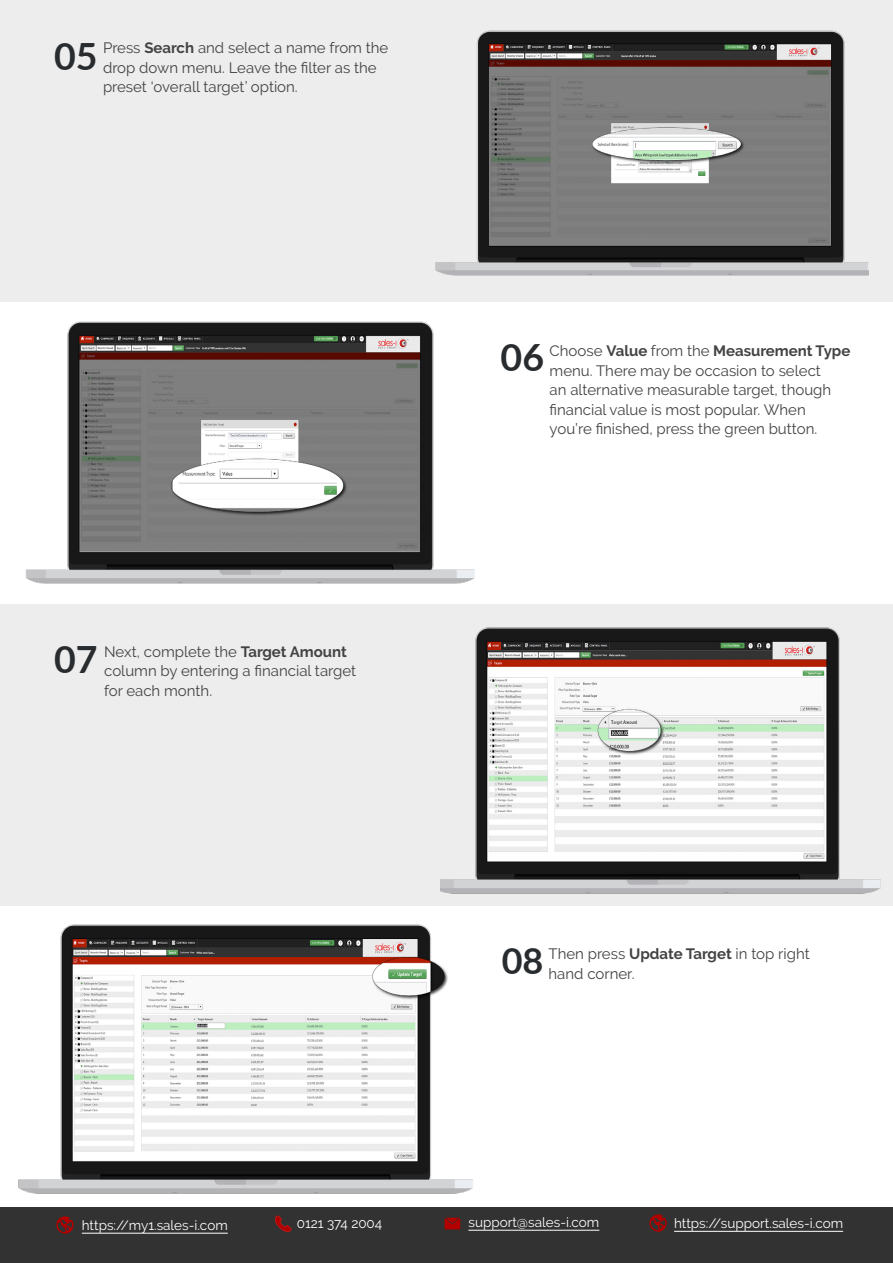
<style>
.page{position:relative;width:893px;height:1263px;background:#fff}
.page>*{position:absolute;margin:0;border:0;box-sizing:border-box;transform-origin:0 0}
.t1{font:700 37.5px "Lato";color:#292c2f}
.t2{font:700 36px "Lato";color:#292c2f}
.t3{font:15px/19.5px "Raleway";color:#434343}
.t4{font:13.5px "Raleway";color:#fff}
.s1{font-weight:700}
</style>
<div class="page">
<div style="left:0;top:1208px;width:893px;height:55px;background:#323232"></div>
<div style="left:0;top:0;width:893px;height:302px;background:#ededed"></div>
<img style="left:25px;top:321px;width:450px;height:263px">
<img style="left:435px;top:30px;width:434px;height:246px">
<svg style="left:649px;top:1214px;width:18px;height:18px"></svg>
<hr style="left:468px;top:1230px;width:131px;height:1px;background:#fff">
<hr style="left:674px;top:1231px;width:169px;height:1px;background:#fff">
<svg style="left:59px;top:1231px;width:12px;height:3px"></svg>
<hr style="left:82px;top:1233px;width:146px;height:1px;background:#fff">
<div style="left:0;top:604px;width:893px;height:302px;background:#ededed"></div>
<img style="left:11px;top:924px;width:469px;height:307px">
<img style="left:441px;top:627px;width:440px;height:300px">
<p class="t1" style="left:54px;top:28px;width:45px">05</p>
<p class="t3" style="left:103px;top:38px;width:287px">Press <span class="s1">Search</span> and select a name from the drop down menu. Leave the filter as the preset ‘overall target’ option.</p>
<p class="t1" style="left:54px;top:632px;width:45px">07</p>
<p class="t3" style="left:104px;top:642px;width:253px">Next, complete the <span class="s1">Target Amount </span>column by entering a financial target for each month.</p>
<p class="t1" style="left:501px;top:330px;width:45px">06</p>
<p class="t3" style="left:550px;top:341px;width:302px">Choose <span class="s1">Value</span> from the <span class="s1">Measurement Type </span>menu. There may be occasion to select<br>an alternative measurable target, though financial value is most popular. When you’re finished, press the green button.</p>
<p class="t2" style="left:502px;top:934px;width:43px">08</p>
<p class="t3" style="left:549px;top:944px;width:263px">Then press <span class="s1">Update Target</span> in top right</p>
<p class="t3" style="left:549px;top:964px;width:88px">hand corner.</p>
<p class="t4" style="left:82px;top:1217px;width:147px">https://my1.sales-i.com</p>
<p class="t4" style="left:297px;top:1215px;width:87px">0121 374 2004</p>
<p class="t4" style="left:468px;top:1214px;width:132px">support@sales-i.com</p>
<p class="t4" style="left:674px;top:1216px;width:171px">https://support.sales-i.com</p>
</div>
